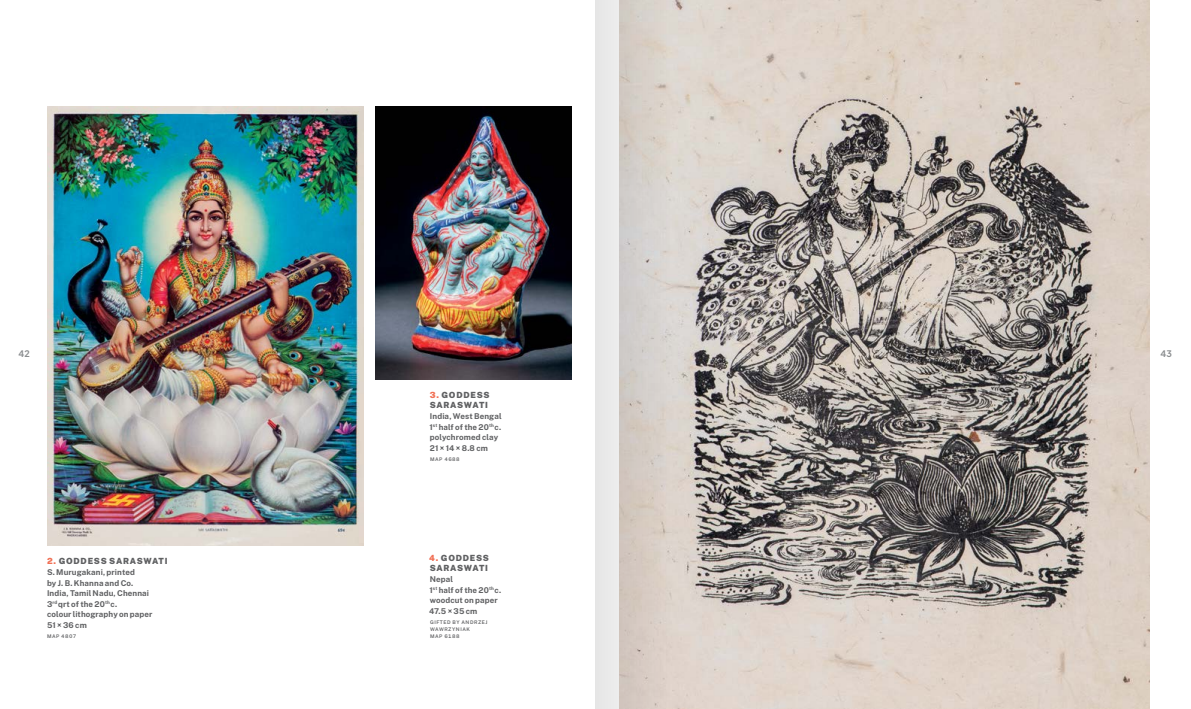
<style>
.page{position:relative;width:1191px;height:709px;background:#fff}
.page>*{position:absolute;margin:0;border:0;box-sizing:border-box;transform-origin:0 0}
.t1{font:700 9px "Plus Jakarta Sans";color:#8b8e90}
._0505_MAIP_Obiekt{font:900 8.5px/10.6px "Public Sans";letter-spacing:.085em;color:#5f6062}
._0510_MAIP_Obiekt{font:700 8px/10.6px "Public Sans";letter-spacing:.015em;color:#5f6062}
._0520_MAIP_Obiekt{font:600 5px/7.1px "Public Sans";letter-spacing:.1em;color:#5f6062}
.s1{color:#f17156}
</style>
<div class="page">
<img style="left:48px;top:106px;width:315px;height:440px">
<img style="left:670px;top:0;width:479px;height:709px">
<img style="left:375px;top:106px;width:196px;height:273px">
<svg style="left:595px;top:0;width:75px;height:709px"></svg>
<p class="t1" style="left:18px;top:346px;width:13px">42</p>
<p class="t1" style="left:1160px;top:346px;width:13px">43</p>
<p class="_0505_MAIP_Obiekt" style="left:47px;top:555px;width:77px"><span class="s1">2.</span> GODDESS SARASWATI</p>
<p class="_0510_MAIP_Obiekt" style="left:47px;top:566px;width:89px">S. Murugakani, printed by J.B. Khanna and Co.</p>
<p class="_0510_MAIP_Obiekt" style="left:47px;top:587px;width:104px">India, Tamil Nadu, Chennai</p>
<p class="_0510_MAIP_Obiekt" style="left:47px;top:598px;width:72px">3<sup>rd</sup> qrt of the 20<sup>th</sup> c.</p>
<p class="_0510_MAIP_Obiekt" style="left:47px;top:608px;width:107px">colour lithography on paper</p>
<p class="_0510_MAIP_Obiekt" style="left:47px;top:619px;width:41px">51×36cm</p>
<p class="_0520_MAIP_Obiekt" style="left:47px;top:632px;width:31px">MAP 4807</p>
<p class="_0505_MAIP_Obiekt" style="left:430px;top:389px;width:55px"><span class="s1">3.</span> GODDESS<br>SARASWATI</p>
<p class="_0510_MAIP_Obiekt" style="left:430px;top:410px;width:73px">India, West Bengal</p>
<p class="_0510_MAIP_Obiekt" style="left:429px;top:421px;width:73px">1<sup>st</sup> half of the 20<sup>th</sup> c.</p>
<p class="_0510_MAIP_Obiekt" style="left:430px;top:431px;width:70px">polychromed clay</p>
<p class="_0510_MAIP_Obiekt" style="left:430px;top:442px;width:60px">21×14×8.8cm</p>
<p class="_0520_MAIP_Obiekt" style="left:430px;top:455px;width:31px">MAP 4688</p>
<p class="_0505_MAIP_Obiekt" style="left:429px;top:552px;width:55px"><span class="s1">4.</span> GODDESS<br>SARASWATI</p>
<p class="_0510_MAIP_Obiekt" style="left:430px;top:573px;width:25px">Nepal</p>
<p class="_0510_MAIP_Obiekt" style="left:429px;top:584px;width:73px">1<sup>st</sup> half of the 20<sup>th</sup> c.</p>
<p class="_0510_MAIP_Obiekt" style="left:430px;top:594px;width:69px">woodcut on paper</p>
<p class="_0510_MAIP_Obiekt" style="left:429px;top:605px;width:50px">47.5× 35 cm</p>
<p class="_0520_MAIP_Obiekt" style="left:430px;top:618px;width:59px">GIFTED BY ANDRZEJ<br>WAWRZYNIAK</p>
<p class="_0520_MAIP_Obiekt" style="left:430px;top:632px;width:31px">MAP 6188</p>
</div>
